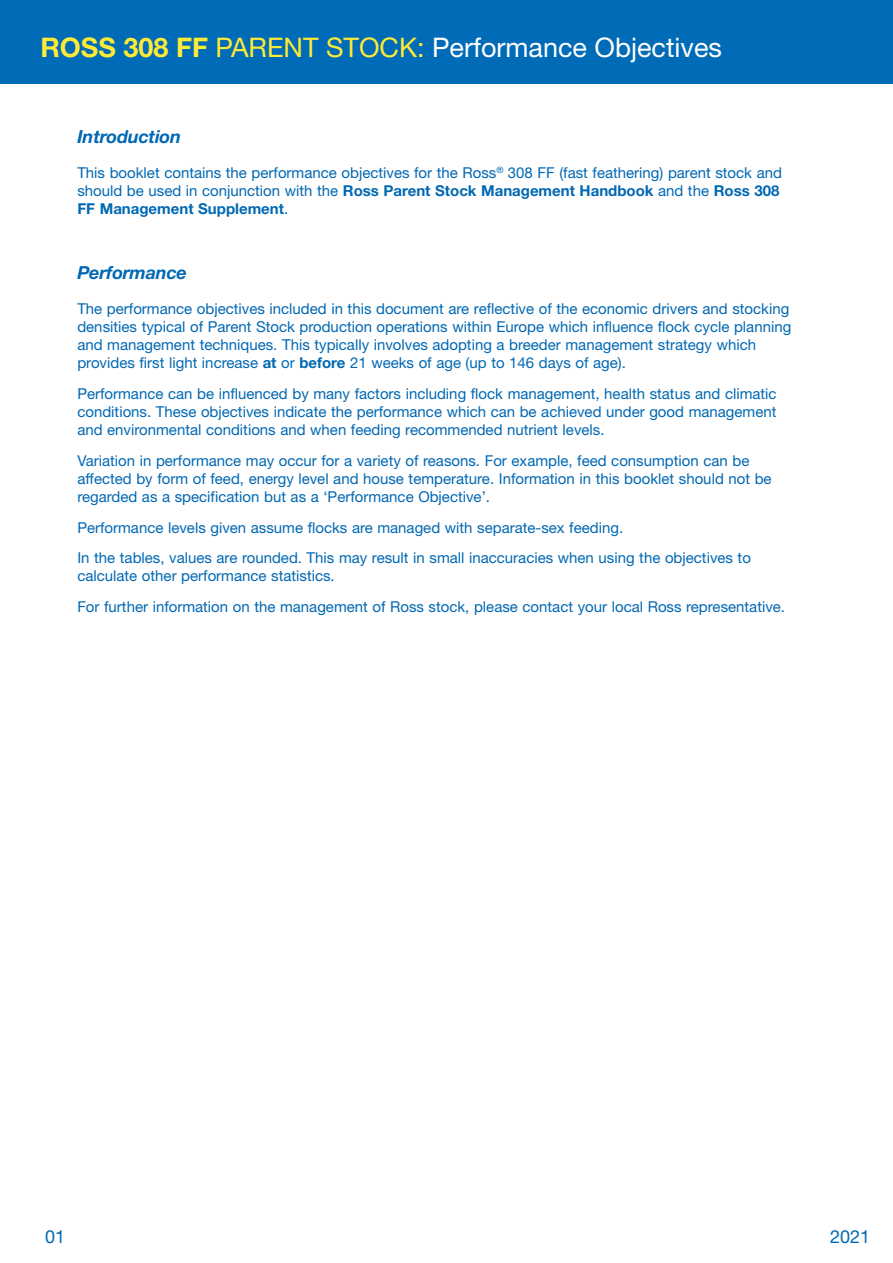
<style>
.page{position:relative;width:893px;height:1263px;background:#fff}
.page>*{position:absolute;margin:0;border:0;box-sizing:border-box;transform-origin:0 0}
.t1{font:27px "Helvetica Neue";color:#fff}
.t2{font:italic 700 18px "Helvetica Neue LT Std";letter-spacing:-.01em;color:#0168b3}
.t3{font:18px "Helvetica Neue";color:#0168b3}
.t4{font:15px/18px "Helvetica Neue LT Std";color:#0168b3}
.t5{font:700 15px/18px "Helvetica Neue LT Std";color:#0168b3}
.t6{font:15px "Helvetica Neue";color:#0168b3}
.s1{font-family:"Helvetica Neue LT Std";font-weight:700;color:#ffea36}
.s2{color:#ffea36}
.s3{font-family:"Helvetica Neue";font-weight:400}
.s4{font-weight:700}
</style>
<div class="page">
<div style="left:0;top:0;width:893px;height:84px;background:#006bb6"></div>
<h1 class="t1" style="left:40px;top:31px;width:683px"><span class="s1">ROSS 308 FF</span> <span class="s2">PARENT STOCK:</span> Performance Objectives</h1>
<p class="t2" style="left:77px;top:126px;width:105px">Introduction</p>
<p class="t6" style="left:77px;top:164px;width:706px">This booklet contains the performance objectives for the Ross<sup>®</sup> 308 FF (fast feathering) parent stock and</p>
<p class="t5" style="left:77px;top:181px;width:703px"><span class="s3">should be used in conjunction with the</span> Ross Parent Stock Management Handbook <span class="s3">and the</span> Ross 308<br>FF Management Supplement<span class="s3">.</span></p>
<p class="t2" style="left:77px;top:262px;width:111px">Performance</p>
<p class="t4" style="left:77px;top:300px;width:715px">The performance objectives included in this document are reflective of the economic drivers and stocking densities typical of Parent Stock production operations within Europe which influence flock cycle planning and management techniques. This typically involves adopting a breeder management strategy which provides first light increase <span class="s4">at</span> or <span class="s4">before</span> 21 weeks of age (up to 146 days of age).</p>
<p class="t4" style="left:77px;top:384px;width:701px;text-align:justify">Performance can be influenced by many factors including flock management, health status and climatic conditions. These objectives indicate the performance which can be achieved under good management and environmental conditions and when feeding recommended nutrient levels.</p>
<p class="t4" style="left:77px;top:451px;width:696px">Variation in performance may occur for a variety of reasons. For example, feed consumption can be affected by form of feed, energy level and house temperature. Information in this booklet should not be regarded as a specification but as a ‘Performance Objective’.</p>
<p class="t4" style="left:77px;top:512px;width:675px;line-height:30.8px">Performance levels given assume flocks are managed with separate-sex feeding.<br>In the tables, values are rounded. This may result in small inaccuracies when using the objectives to</p>
<p class="t4" style="left:77px;top:560px;width:709px;line-height:30.8px">calculate other performance statistics.<br>For further information on the management of Ross stock, please contact your local Ross representative.</p>
<p class="t3" style="left:45px;top:1226px;width:22px">01</p>
<p class="t3" style="left:830px;top:1226px;width:42px">2021</p>
</div>
